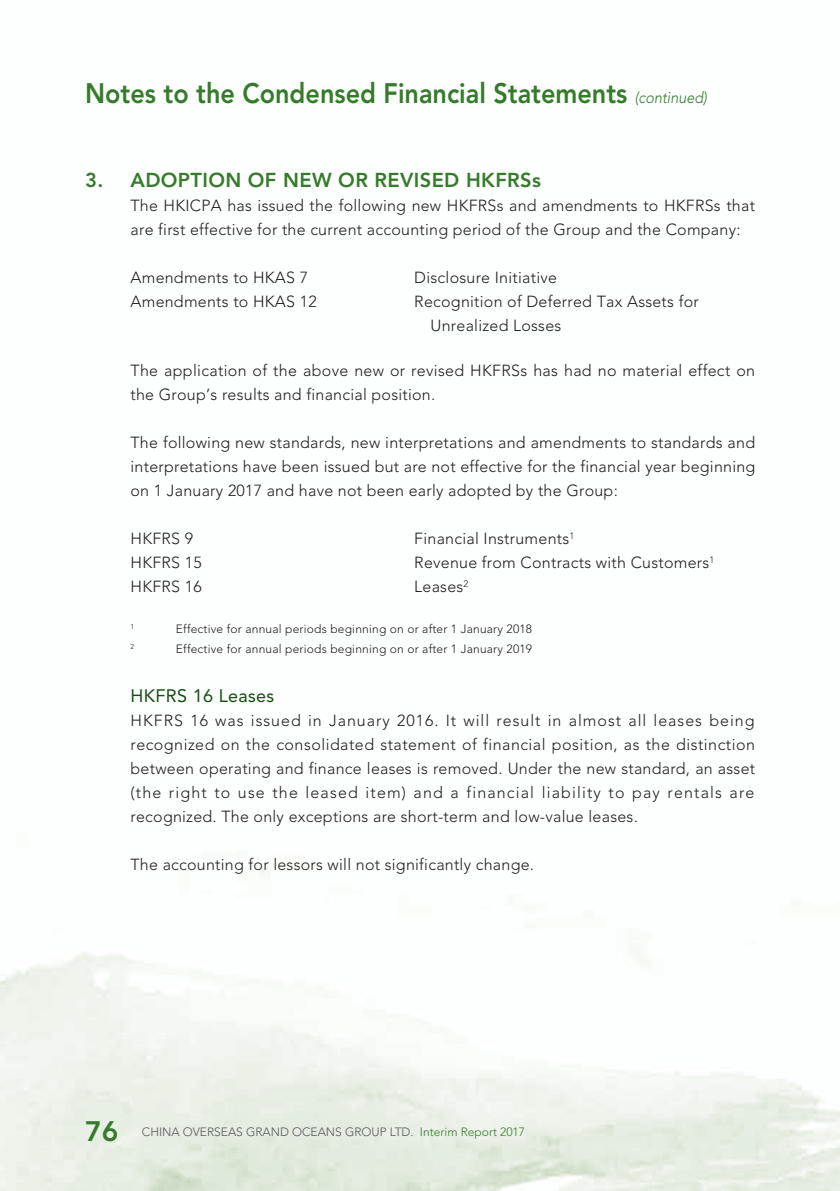
<style>
.page{position:relative;width:840px;height:1191px;background:#fff}
.page>*{position:absolute;margin:0;border:0;box-sizing:border-box;transform-origin:0 0}
.t1{font:800 28px "Avenir LT Std";color:#357b2b;scale:.9 1}
.t2{font:800 28px "Avenir LT Std";color:#357b2b}
._01_H1{font:800 20px "Avenir LT Std";letter-spacing:.02em;color:#357b2b}
._02_H2{font:18px "Avenir LT Std";letter-spacing:.015em;color:#155011}
._00_txt{font:300 16px/24px "Avenir LT Std";letter-spacing:.015em;color:#231f20}
._50_Table_txt{font:300 16px "Avenir LT Std";letter-spacing:.015em;color:#231f20}
._06_Notes{font:300 12px "Avenir LT Std";letter-spacing:.015em;color:#231f20}
.t3{font:300 12px "Avenir LT Std";color:#57585a}
._06_Notes-2{font:300 7px "Avenir LT Std";color:#231f20}
.s1{font-weight:300;font-style:italic;font-size:16px}
.s2{color:#357b2b}
</style>
<div class="page">
<p class="t1" style="left:85px;top:76px;width:692px">Notes to the Condensed Financial Statements <span class="s1">(continued)</span></p>
<p class="_01_H1" style="left:85px;top:168px;width:457px">3. ADOPTION OF NEW OR REVISED HKFRSs</p>
<p class="_00_txt" style="left:130px;top:193px;width:625px">The HKICPA has issued the following new HKFRSs and amendments to HKFRSs that are first effective for the current accounting period of the Group and the Company:</p>
<p class="_50_Table_txt" style="left:130px;top:268px;width:179px">Amendments to HKAS 7</p>
<p class="_50_Table_txt" style="left:414px;top:268px;width:144px">Disclosure Initiative</p>
<p class="_50_Table_txt" style="left:130px;top:292px;width:187px">Amendments to HKAS 12</p>
<p class="_50_Table_txt" style="left:414px;top:292px;width:286px">Recognition of Deferred Tax Assets for</p>
<p class="_50_Table_txt" style="left:430px;top:316px;width:132px">Unrealized Losses</p>
<p class="_00_txt" style="left:130px;top:359px;width:625px">The application of the above new or revised HKFRSs has had no material effect on the Group’s results and financial position.</p>
<p class="_00_txt" style="left:130px;top:431px;width:626px;text-align:justify">The following new standards, new interpretations and amendments to standards and interpretations have been issued but are not effective for the financial year beginning on 1 January 2017 and have not been early adopted by the Group:</p>
<p class="_00_txt" style="left:130px;top:527px;width:64px">HKFRS 9</p>
<p class="_00_txt" style="left:414px;top:527px;width:161px">Financial Instruments<sup>1</sup></p>
<p class="_00_txt" style="left:130px;top:551px;width:73px">HKFRS 15</p>
<p class="_00_txt" style="left:414px;top:551px;width:301px">Revenue from Contracts with Customers<sup>1</sup></p>
<p class="_00_txt" style="left:130px;top:575px;width:73px">HKFRS 16</p>
<p class="_00_txt" style="left:414px;top:575px;width:56px">Leases<sup>2</sup></p>
<p class="_06_Notes-2" style="left:130px;top:623px;width:5px">1</p>
<p class="_06_Notes" style="left:176px;top:622px;width:357px">Effective for annual periods beginning on or after 1 January 2018</p>
<p class="_06_Notes-2" style="left:130px;top:643px;width:5px">2</p>
<p class="_06_Notes" style="left:176px;top:642px;width:357px">Effective for annual periods beginning on or after 1 January 2019</p>
<p class="_02_H2" style="left:130px;top:685px;width:145px">HKFRS 16 Leases</p>
<p class="_00_txt" style="left:130px;top:708px;width:625px;text-align:justify">HKFRS 16 was issued in January 2016. It will result in almost all leases being recognized on the consolidated statement of financial position, as the distinction between operating and finance leases is removed. Under the new standard, an asset (the right to use the leased item) and a financial liability to pay rentals are recognized. The only exceptions are short-term and low-value leases.</p>
<p class="_00_txt" style="left:130px;top:852px;width:405px">The accounting for lessors will not significantly change.</p>
<h1 class="t2" style="left:85px;top:1114px;width:35px">76</h1>
<p class="t3" style="left:142px;top:1124px;width:384px">CHINA OVERSEAS GRAND OCEANS GROUP LTD. <span class="s2">Interim Report 2017</span></p>
</div>
